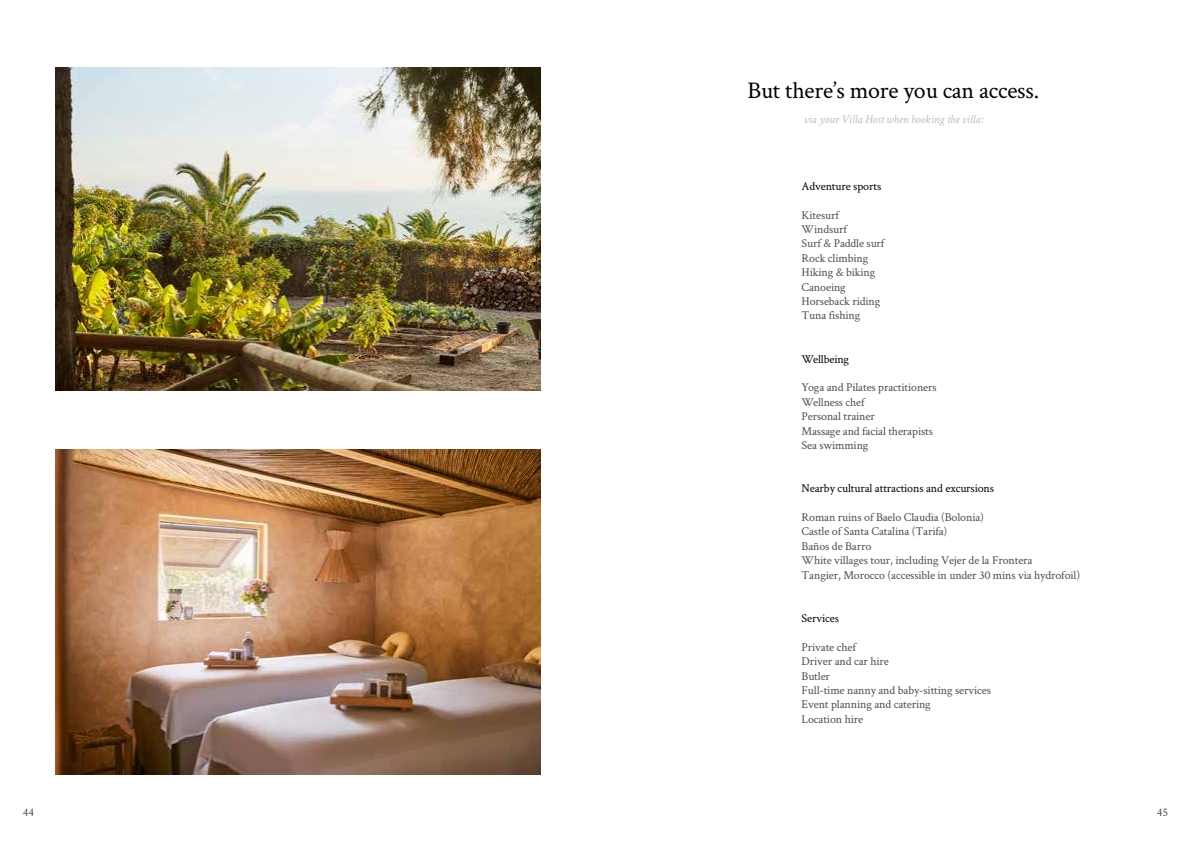
<style>
.page{position:relative;width:1191px;height:842px;background:#fff}
.page>*{position:absolute;margin:0;border:0;box-sizing:border-box;transform-origin:0 0}
.t1{font:24px "Crimson Text";letter-spacing:-.01em;color:#000}
.t2{font:12px/14.4px "Crimson Text";letter-spacing:-.01em;color:#4d4d4f}
.t3{font:12px "Crimson Text";letter-spacing:-.01em;color:#000}
.t4{font:italic 12px "Crimson Text";letter-spacing:-.01em;color:#bcbec0}
</style>
<div class="page">
<img style="left:55px;top:67px;width:485px;height:323px">
<img style="left:55px;top:449px;width:485px;height:326px">
<h1 class="t1" style="left:747px;top:74px;width:293px">But there’s more you can access.</h1>
<p class="t4" style="left:803px;top:113px;width:181px">via your Villa Host when booking the villa:</p>
<p class="t3" style="left:801px;top:178px;width:81px">Adventure sports</p>
<p class="t2" style="left:801px;top:207px;width:84px">Kitesurf<br>Windsurf<br>Surf &amp; Paddle surf<br>Rock climbing<br>Hiking &amp; biking<br>Canoeing<br>Horseback riding<br>Tuna fishing</p>
<p class="t3" style="left:801px;top:351px;width:49px">Wellbeing</p>
<p class="t2" style="left:801px;top:380px;width:137px">Yoga and Pilates practitioners<br>Wellness chef<br>Personal trainer<br>Massage and facial therapists<br>Sea swimming</p>
<p class="t3" style="left:801px;top:480px;width:194px">Nearby cultural attractions and excursions</p>
<p class="t2" style="left:801px;top:510px;width:280px">Roman ruins of Baelo Claudia (Bolonia)<br>Castle of Santa Catalina (Tarifa)<br>Baños de Barro<br>White villages tour, including Vejer de la Frontera<br>Tangier, Morocco (accessible in under 30 mins via hydrofoil)</p>
<p class="t3" style="left:801px;top:610px;width:39px">Services</p>
<p class="t2" style="left:801px;top:639px;width:191px">Private chef<br>Driver and car hire<br>Butler<br>Full-time nanny and baby-sitting services<br>Event planning and catering<br>Location hire</p>
<p class="t2" style="left:23px;top:805px;width:13px">44</p>
<p class="t2" style="left:1157px;top:805px;width:13px">45</p>
</div>
